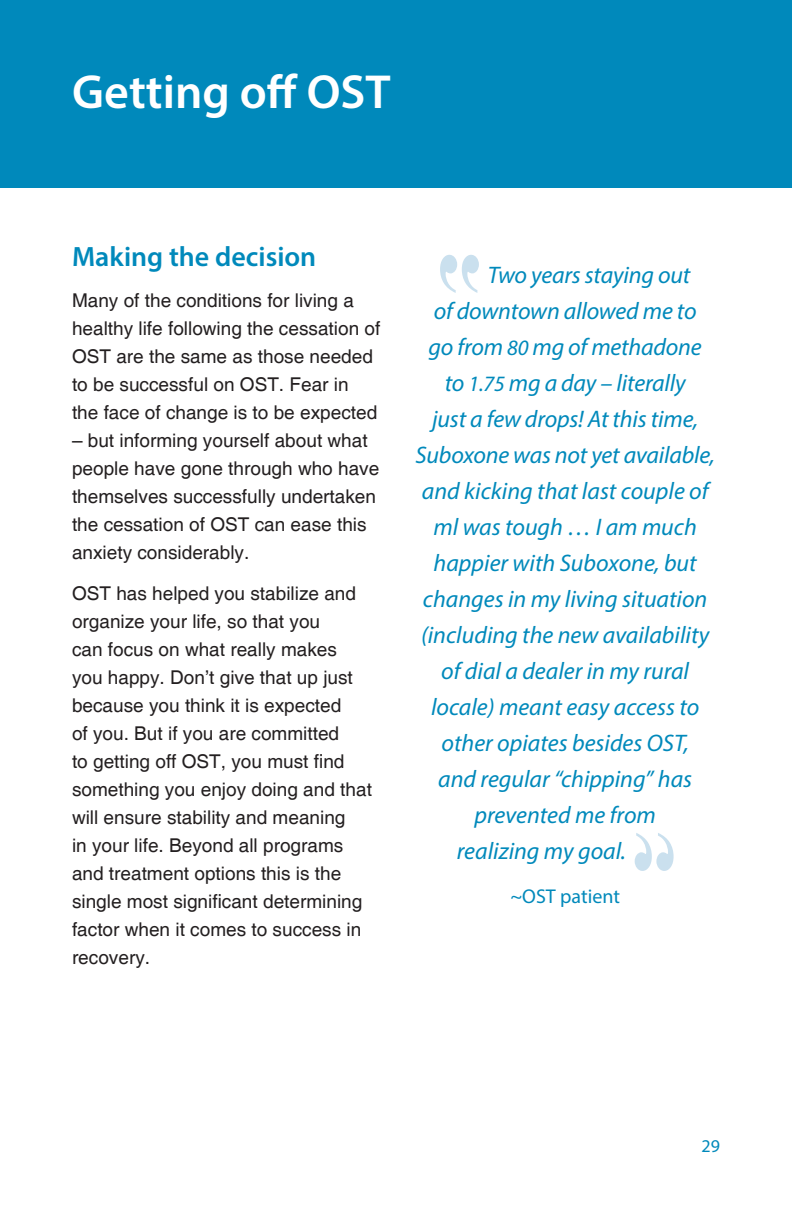
<style>
.page{position:relative;width:792px;height:1224px;background:#fff}
.page>*{position:absolute;margin:0;border:0;box-sizing:border-box;transform-origin:0 0}
.Page_heading{font:600 48px "Myriad Pro";color:#fff}
.Main_Heading{font:600 28px "Myriad Pro";color:#0089bb}
.Pullquote_-_small{font:italic 24px "Myriad Pro";color:#0089bb}
.Pull_quote_-_name{font:20px "Myriad Pro";color:#0089bb}
.BODY_text{font:19px/28px "Helvetica";color:#231f20}
.t1{font:18px "Myriad Pro";color:#0089bb}
.s1{font-size:22px}
</style>
<div class="page">
<div style="left:0;top:0;width:792px;height:187px;background:#0089bb"></div>
<svg style="left:440px;top:255px;width:39px;height:38px"></svg>
<svg style="left:635px;top:833px;width:39px;height:38px"></svg>
<p class="Page_heading" style="left:72px;top:61px;width:320px">Getting off OST</p>
<p class="Main_Heading" style="left:72px;top:239px;width:246px">Making the decision</p>
<p class="BODY_text" style="left:72px;top:287px;width:310px">Many of the conditions for living a healthy life following the cessation of OST are the same as those needed to be successful on OST. Fear in<br>the face of change is to be expected</p>
<p class="BODY_text" style="left:72px;top:427px;width:309px">– but informing yourself about what people have gone through who have themselves successfully undertaken the cessation of OST can ease this anxiety considerably.</p>
<p class="BODY_text" style="left:72px;top:580px;width:301px">OST has helped you stabilize and organize your life, so that you<br>can focus on what really makes you happy. Don’t give that up just because you think it is expected<br>of you. But if you are committed<br>to getting off OST, you must find something you enjoy doing and that will ensure stability and meaning<br>in your life. Beyond all programs and treatment options this is the single most significant determining factor when it comes to success in recovery.</p>
<p class="Pullquote_-_small" style="left:488px;top:260px;width:204px">Two years staying out</p>
<p class="Pullquote_-_small" style="left:434px;top:296px;width:264px">of downtown allowed me to</p>
<p class="Pullquote_-_small" style="left:429px;top:332px;width:275px">go from <span class="s1">80</span> mg of methadone</p>
<p class="Pullquote_-_small" style="left:445px;top:368px;width:242px">to <span class="s1">1.75</span> mg a day – literally</p>
<p class="Pullquote_-_small" style="left:432px;top:404px;width:267px">just a few drops! At this time,</p>
<p class="Pullquote_-_small" style="left:416px;top:440px;width:301px">Suboxone was not yet available,</p>
<p class="Pullquote_-_small" style="left:422px;top:476px;width:288px">and kicking that last couple of</p>
<p class="Pullquote_-_small" style="left:434px;top:512px;width:265px">ml was tough … I am much</p>
<p class="Pullquote_-_small" style="left:434px;top:548px;width:265px">happier with Suboxone, but</p>
<p class="Pullquote_-_small" style="left:423px;top:584px;width:286px">changes in my living situation</p>
<p class="Pullquote_-_small" style="left:421px;top:620px;width:290px">(including the new availability</p>
<p class="Pullquote_-_small" style="left:441px;top:656px;width:249px">of dial a dealer in my rural</p>
<p class="Pullquote_-_small" style="left:431px;top:692px;width:270px">locale) meant easy access to</p>
<p class="Pullquote_-_small" style="left:442px;top:728px;width:249px">other opiates besides OST,</p>
<p class="Pullquote_-_small" style="left:438px;top:764px;width:255px">and regular “chipping” has</p>
<p class="Pullquote_-_small" style="left:474px;top:800px;width:183px">prevented me from</p>
<p class="Pullquote_-_small" style="left:457px;top:836px;width:171px">realizing my goal.</p>
<p class="Pull_quote_-_name" style="left:510px;top:884px;width:111px">~OST patient</p>
<p class="t1" style="left:702px;top:1135px;width:20px">29</p>
</div>
